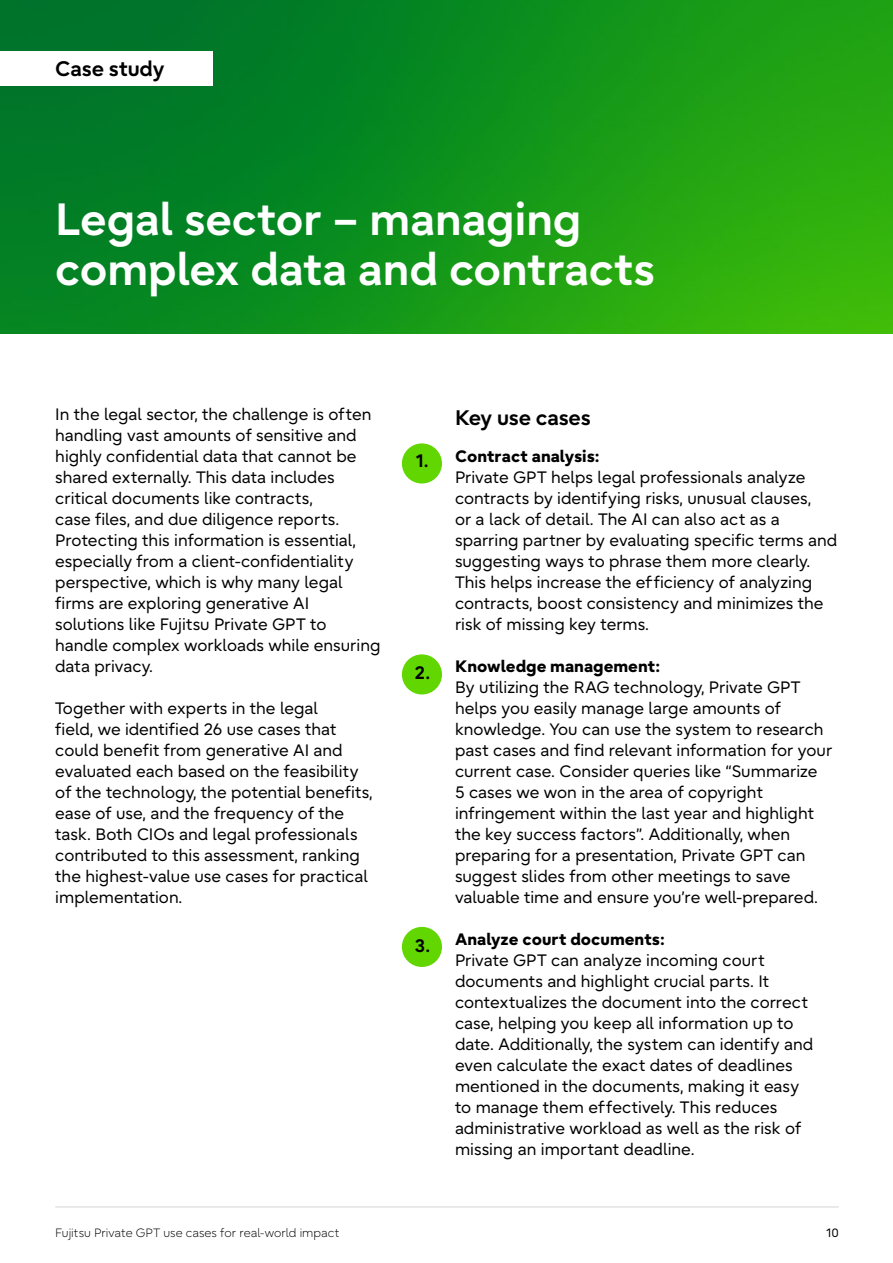
<style>
.page{position:relative;width:893px;height:1263px;background:#fff}
.page>*{position:absolute;margin:0;border:0;box-sizing:border-box;transform-origin:0 0}
.t1{font:700 45px/49.5px "Fujitsu Infinity Pro";color:#fff}
.t2{font:700 21px "Fujitsu Infinity Pro";letter-spacing:-.01em;color:#000}
.t3{font:700 18px "Fujitsu Infinity Pro";color:#000}
.t4{font:16.5px/21px "Fujitsu Infinity Pro";color:#000}
.t5{font:800 16.5px "Fujitsu Infinity Pro";color:#000}
.t6{font:300 12px "Fujitsu Infinity Pro";color:#000}
.t7{font:12px "Fujitsu Infinity Pro";color:#000}
</style>
<div class="page">
<img style="left:0;top:0;width:893px;height:333px">
<div style="left:0;top:51px;width:213px;height:34px;background:#fff"></div>
<div style="left:402px;top:443px;width:40px;height:40px;background:#61d600;border-radius:50%"></div>
<div style="left:402px;top:654px;width:40px;height:40px;background:#61d600;border-radius:50%"></div>
<div style="left:402px;top:927px;width:40px;height:40px;background:#61d600;border-radius:50%"></div>
<hr style="left:55px;top:1206px;width:784px;height:2px;background:#6d6e70">
<p class="t2" style="left:55px;top:55px;width:111px">Case study</p>
<h1 class="t1" style="left:55px;top:194px;width:601px">Legal sector – managing complex data and contracts</h1>
<p class="t4" style="left:55px;top:404px;width:327px">In the legal sector, the challenge is often handling vast amounts of sensitive and highly confidential data that cannot be shared externally. This data includes critical documents like contracts,<br>case files, and due diligence reports.<br>Protecting this information is essential, especially from a client-confidentiality perspective, which is why many legal firms are exploring generative AI solutions like Fujitsu Private GPT to handle complex workloads while ensuring data privacy.</p>
<p class="t4" style="left:55px;top:698px;width:319px">Together with experts in the legal<br>field, we identified 26 use cases that could benefit from generative AI and evaluated each based on the feasibility of the technology, the potential benefits, ease of use, and the frequency of the task. Both CIOs and legal professionals contributed to this assessment, ranking the highest-value use cases for practical implementation.</p>
<p class="t3" style="left:416px;top:449px;width:14px">1.</p>
<p class="t3" style="left:415px;top:661px;width:17px">2.</p>
<p class="t3" style="left:415px;top:933px;width:17px">3.</p>
<p class="t2" style="left:455px;top:404px;width:137px">Key use cases</p>
<p class="t5" style="left:455px;top:445px;width:146px">Contract analysis:</p>
<p class="t4" style="left:455px;top:467px;width:384px">Private GPT helps legal professionals analyze contracts by identifying risks, unusual clauses,<br>or a lack of detail. The AI can also act as a sparring partner by evaluating specific terms and suggesting ways to phrase them more clearly.<br>This helps increase the ef ficiency of analyzing contracts, boost consistency and minimizes the risk of missing key terms.</p>
<p class="t5" style="left:455px;top:655px;width:206px">Knowledge management:</p>
<p class="t4" style="left:455px;top:677px;width:379px">By utilizing the RAG technology, Private GPT helps you easily manage large amounts of knowledge. You can use the system to research past cases and find relevant information for your current case. Consider queries like “Summarize<br>5 cases we won in the area of copyright infringement within the last year and highlight the key success factors”. Additionally, when preparing for a presentation, Private GPT can suggest slides from other meetings to save valuable time and ensure you’re well-prepared.</p>
<p class="t5" style="left:455px;top:928px;width:211px">Analyze court documents:</p>
<p class="t4" style="left:455px;top:950px;width:360px">Private GPT can analyze incoming court documents and highlight crucial parts. It contextualizes the document into the correct case, helping you keep all information up to date. Additionally, the system can identify and even calculate the exact dates of deadlines mentioned in the documents, making it easy to manage them ef fectively. This reduces administrative workload as well as the risk of missing an important deadline.</p>
<p class="t6" style="left:55px;top:1226px;width:286px">Fujitsu Private GPT use cases for real-world impact</p>
<p class="t7" style="left:827px;top:1225px;width:14px">10</p>
</div>
